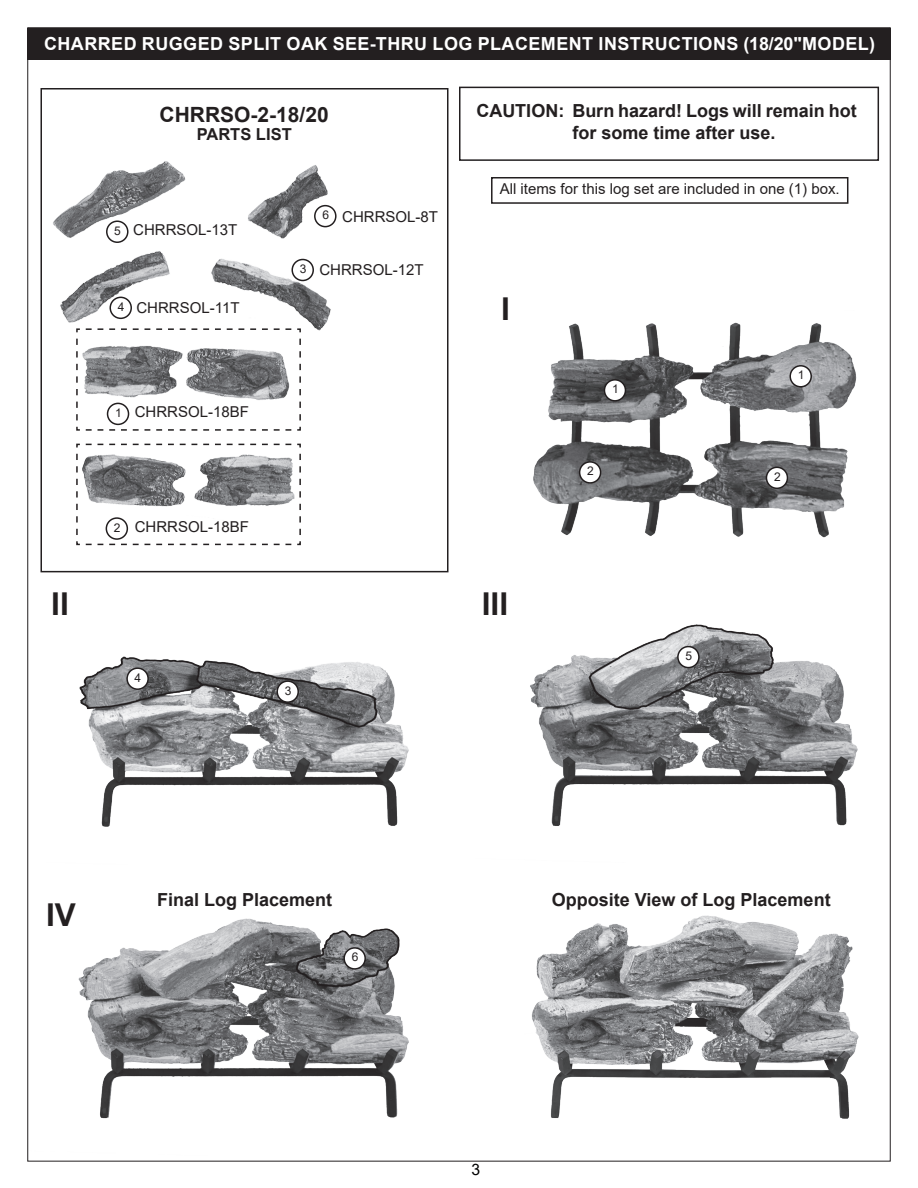
<style>
.page{position:relative;width:918px;height:1188px;background:#fff}
.page>*{position:absolute;margin:0;border:0;box-sizing:border-box;transform-origin:0 0}
.t1{font:700 31.5px "Arial";color:#231f20}
.t2{font:700 21px "Arial";color:#231f20}
.t3{font:700 18px/21.6px "Arial";color:#231f20}
.t4{font:700 18px "Arial";letter-spacing:.025em;color:#fff}
.t5{font:700 16.5px "Arial";color:#231f20}
.t6{font:15.75px "Arial";color:#000}
.t7{font:15px "Arial";color:#231f20}
.t8{font:12px "Arial";color:#231f20}
</style>
<div class="page">
<img style="left:53px;top:161px;width:284px;height:170px">
<div style="left:40px;top:88px;width:408px;height:484px;border:2px solid #231f20"></div>
<img style="left:28px;top:592px;width:381px;height:274px">
<img style="left:530px;top:591px;width:361px;height:272px">
<div style="left:28px;top:28px;width:863px;height:31px;background:#231f20"></div>
<img style="left:533px;top:297px;width:358px;height:274px">
<div style="left:580px;top:462px;width:21px;height:21px;background:#fff;border-radius:50%"></div>
<div style="left:579px;top:461px;width:22px;height:23px;border:2px solid #231f20;border-radius:50%"></div>
<div style="left:766px;top:467px;width:21px;height:21px;background:#fff;border-radius:50%"></div>
<div style="left:766px;top:467px;width:22px;height:22px;border:2px solid #231f20;border-radius:50%"></div>
<div style="left:277px;top:681px;width:21px;height:21px;background:#fff;border-radius:50%"></div>
<div style="left:276px;top:680px;width:23px;height:23px;border:2px solid #231f20;border-radius:50%"></div>
<div style="left:292px;top:260px;width:21px;height:20px;background:#fff;border-radius:50%"></div>
<div style="left:291px;top:259px;width:23px;height:22px;border:2px solid #231f20;border-radius:50%"></div>
<div style="left:110px;top:297px;width:21px;height:21px;background:#fff;border-radius:50%"></div>
<div style="left:110px;top:297px;width:22px;height:22px;border:2px solid #231f20;border-radius:50%"></div>
<div style="left:107px;top:221px;width:21px;height:21px;background:#fff;border-radius:50%"></div>
<div style="left:106px;top:220px;width:23px;height:23px;border:2px solid #231f20;border-radius:50%"></div>
<div style="left:127px;top:668px;width:21px;height:21px;background:#fff;border-radius:50%"></div>
<div style="left:126px;top:667px;width:23px;height:23px;border:2px solid #231f20;border-radius:50%"></div>
<div style="left:604px;top:380px;width:21px;height:21px;background:#fff;border-radius:50%"></div>
<div style="left:604px;top:379px;width:22px;height:23px;border:2px solid #231f20;border-radius:50%"></div>
<div style="left:790px;top:366px;width:21px;height:21px;background:#fff;border-radius:50%"></div>
<div style="left:789px;top:365px;width:23px;height:23px;border:2px solid #231f20;border-radius:50%"></div>
<div style="left:678px;top:647px;width:21px;height:21px;background:#fff;border-radius:50%"></div>
<div style="left:677px;top:646px;width:23px;height:22px;border:2px solid #231f20;border-radius:50%"></div>
<div style="left:459px;top:87px;width:420px;height:74px;border:2px solid #231f20"></div>
<div style="left:491px;top:177px;width:357px;height:27px;border:2px solid #231f20"></div>
<svg style="left:75px;top:328px;width:227px;height:103px"></svg>
<svg style="left:76px;top:443px;width:225px;height:103px"></svg>
<div style="left:315px;top:206px;width:21px;height:21px;background:#fff;border-radius:50%"></div>
<div style="left:314px;top:205px;width:23px;height:22px;border:2px solid #231f20;border-radius:50%"></div>
<img style="left:474px;top:890px;width:416px;height:272px">
<img style="left:28px;top:889px;width:381px;height:267px">
<div style="left:344px;top:948px;width:21px;height:21px;background:#fff;border-radius:50%"></div>
<div style="left:343px;top:947px;width:23px;height:23px;border:2px solid #231f20;border-radius:50%"></div>
<p class="t4" style="left:44px;top:31px;width:833px">CHARRED RUGGED SPLIT OAK SEE-THRU LOG PLACEMENT INSTRUCTIONS (18/20"MODEL)</p>
<h2 class="t2" style="left:160px;top:100px;width:171px">CHRRSO-2-18/20</h2>
<p class="t5" style="left:197px;top:122px;width:97px">PARTS LIST</p>
<p class="t3" style="left:572px;top:100px;width:286px;text-indent:-96px">CAUTION: Burn hazard! Logs will remain hot for some time after use.</p>
<p class="t7" style="left:500px;top:178px;width:342px">All items for this log set are included in one (1) box.</p>
<p class="t7" style="left:322px;top:206px;width:117px"><sup>6</sup> CHRRSOL-8T</p>
<p class="t8" style="left:114px;top:222px;width:8px">5</p>
<p class="t7" style="left:133px;top:220px;width:106px">CHRRSOL-13T</p>
<p class="t8" style="left:300px;top:260px;width:8px">3</p>
<p class="t7" style="left:319px;top:259px;width:106px">CHRRSOL-12T</p>
<p class="t8" style="left:118px;top:298px;width:8px">4</p>
<p class="t7" style="left:136px;top:297px;width:105px">CHRRSOL-11T</p>
<h1 class="t1" style="left:501px;top:287px;width:10px">I</h1>
<p class="t8" style="left:798px;top:367px;width:8px">1</p>
<p class="t8" style="left:612px;top:381px;width:8px">1</p>
<p class="t8" style="left:115px;top:404px;width:8px">1</p>
<p class="t7" style="left:135px;top:402px;width:116px">CHRRSOL-18BF</p>
<p class="t8" style="left:587px;top:463px;width:8px">2</p>
<p class="t8" style="left:774px;top:468px;width:8px">2</p>
<p class="t8" style="left:114px;top:519px;width:8px">2</p>
<p class="t7" style="left:135px;top:517px;width:116px">CHRRSOL-18BF</p>
<h1 class="t1" style="left:51px;top:582px;width:19px">II</h1>
<h1 class="t1" style="left:482px;top:582px;width:28px">III</h1>
<p class="t8" style="left:135px;top:669px;width:8px">4</p>
<p class="t8" style="left:285px;top:682px;width:8px">3</p>
<p class="t8" style="left:685px;top:648px;width:8px">5</p>
<h1 class="t1" style="left:46px;top:893px;width:31px">IV</h1>
<p class="t3" style="left:157px;top:889px;width:177px">Final Log Placement</p>
<p class="t8" style="left:352px;top:949px;width:8px">6</p>
<p class="t3" style="left:552px;top:889px;width:280px">Opposite View of Log Placement</p>
<p class="t6" style="left:471px;top:1159px;width:10px">3</p>
</div>
